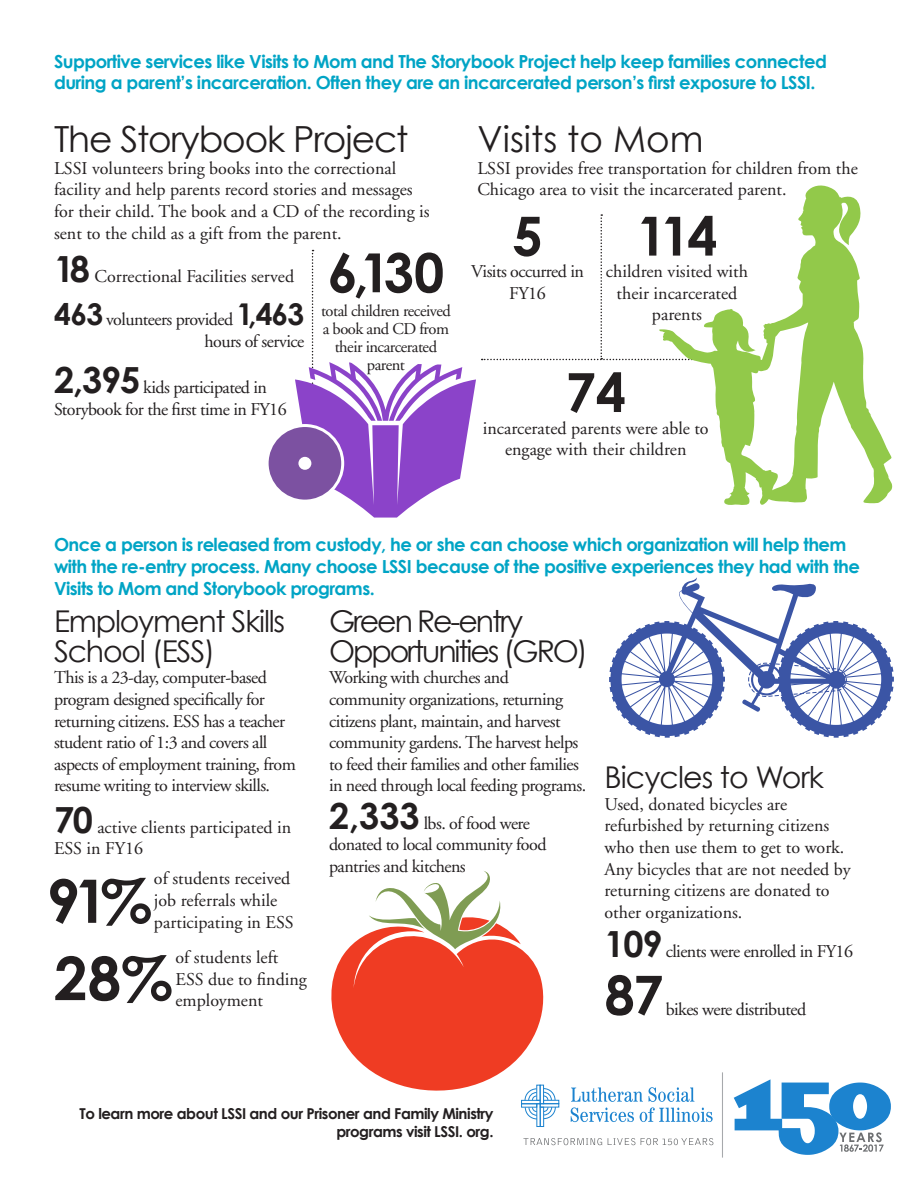
<style>
.page{position:relative;width:918px;height:1188px;background:#fff}
.page>*{position:absolute;margin:0;border:0;box-sizing:border-box;transform-origin:0 0}
.t1{font:700 60px/77.2px "Century Gothic";color:#231f20}
.t2{font:700 54px "Century Gothic";letter-spacing:-.045em;color:#231f20}
.t3{font:36px "Century Gothic";letter-spacing:-.03em;color:#231f20}
.t4{font:36px "Century Gothic";color:#231f20}
.t5{font:30px/30px "Century Gothic";letter-spacing:-.04em;color:#231f20}
.t6{font:30px/30px "Century Gothic";letter-spacing:-.07em;color:#231f20}
.t7{font:18px/21.6px "Adobe Garamond";letter-spacing:-.005em;color:#231f20}
.t8{font:18px/21.6px "Adobe Garamond";letter-spacing:-.03em;color:#231f20}
.t9{font:700 18px/21.6px "Century Gothic";letter-spacing:-.03em;color:#00a4c5}
.t10{font:16.5px/18px "Adobe Garamond";letter-spacing:-.03em;color:#231f20;text-align:center}
.t11{font:700 15px/18px "Century Gothic";letter-spacing:-.03em;color:#231f20;text-align:right}
.s1{font-family:"Century Gothic";font-weight:700;font-size:36px}
.s2{font-family:"Century Gothic";font-weight:700;font-size:30px}
</style>
<div class="page">
<svg style="left:734px;top:1079px;width:157px;height:76px"></svg>
<div style="left:540px;top:1103px;width:19px;height:5px;border:1px solid #1c83cf"></div>
<div style="left:543px;top:1100px;width:16px;height:4px;border:1px solid #1c83cf"></div>
<div style="left:540px;top:1107px;width:4px;height:20px;border:1px solid #1c83cf"></div>
<svg style="left:571px;top:1087px;width:142px;height:35px"></svg>
<svg style="left:523px;top:1138px;width:79px;height:7px"></svg>
<svg style="left:608px;top:1138px;width:27px;height:7px"></svg>
<svg style="left:641px;top:1138px;width:72px;height:7px"></svg>
<hr style="left:722px;top:1072px;width:1px;height:86px;background:#a7a9ac">
<svg style="left:482px;top:214px;width:176px;height:146px"></svg>
<svg style="left:295px;top:250px;width:181px;height:268px"></svg>
<div style="left:267px;top:426px;width:76px;height:75px;background:#7c51a1;border-radius:50%"></div>
<div style="left:266px;top:424px;width:78px;height:79px;border:3px solid #fff;border-radius:50%"></div>
<div style="left:298px;top:457px;width:13px;height:13px;background:#fff;border-radius:50%"></div>
<svg style="left:659px;top:185px;width:233px;height:320px"></svg>
<svg style="left:331px;top:871px;width:225px;height:249px"></svg>
<svg style="left:609px;top:578px;width:285px;height:160px"></svg>
<div style="left:828px;top:671px;width:17px;height:18px;background:#3b55a5;border-radius:50%"></div>
<p class="t9" style="left:54px;top:50px;width:774px">Supportive services like Visits to Mom and The Storybook Project help keep families connected during a parent’s incarceration. Often they are an incarcerated person’s first exposure to LSSI.</p>
<h3 class="t3" style="left:54px;top:117px;width:356px">The Storybook Project</h3>
<p class="t7" style="left:54px;top:158px;width:377px">LSSI volunteers bring books into the correctional facility and help parents record stories and messages for their child. The book and a CD of the recording is sent to the child as a gift from the parent.</p>
<h3 class="t4" style="left:477px;top:117px;width:228px">Visits to Mom</h3>
<p class="t7" style="left:477px;top:158px;width:382px">LSSI provides free transportation for children from the<br>Chicago area to visit the incarcerated parent.</p>
<h2 class="t2" style="left:637px;top:202px;width:82px">114</h2>
<p class="t7" style="left:606px;top:261px;width:144px;text-align:center">children visited with their incarcerated parents</p>
<h2 class="t2" style="left:512px;top:202px;width:32px">5</h2>
<p class="t8" style="left:471px;top:261px;width:114px;text-align:center">Visits occurred in<br>FY16</p>
<h2 class="t2" style="left:328px;top:239px;width:118px">6,130</h2>
<p class="t7" style="left:54px;top:266px;width:242px"><span class="s1">18</span> Correctional Facilities served</p>
<p class="t8" style="left:54px;top:309px;width:252px;text-align:right"><span class="s2">463</span> volunteers provided <span class="s2">1,463 </span>hours of service</p>
<p class="t8" style="left:54px;top:377px;width:234px"><span class="s1">2,395</span> kids participated in<br>Storybook for the first time in FY16</p>
<p class="t10" style="left:321px;top:302px;width:131px">total children received a book and CD from their incarcerated parent</p>
<h2 class="t2" style="left:566px;top:358px;width:62px">74</h2>
<p class="t7" style="left:483px;top:418px;width:227px;text-align:center">incarcerated parents were able to engage with their children</p>
<p class="t9" style="left:54px;top:534px;width:808px">Once a person is released from custody, he or she can choose which organization will help them with the re-entry process. Many choose LSSI because of the positive experiences they had with the<br>Visits to Mom and Storybook programs.</p>
<h3 class="t5" style="left:54px;top:606px;width:233px">Employment Skills<br>School (ESS)</h3>
<p class="t8" style="left:54px;top:667px;width:243px">This is a 23-day, computer-based program designed specifically for returning citizens. ESS has a teacher student ratio of 1:3 and covers all aspects of employment training, from resume writing to interview skills.</p>
<h3 class="t6" style="left:329px;top:606px;width:260px">Green Re-entry<br>Opportunities (GRO)</h3>
<p class="t8" style="left:329px;top:667px;width:259px">Working with churches and community organizations, returning citizens plant, maintain, and harvest community gardens. The harvest helps to feed their families and other families in need through local feeding programs.</p>
<h3 class="t5" style="left:604px;top:762px;width:221px">Bicycles to Work</h3>
<p class="t7" style="left:604px;top:794px;width:248px">Used, donated bicycles are refurbished by returning citizens who then use them to get to work.<br>Any bicycles that are not needed by returning citizens are donated to other organizations.</p>
<p class="t8" style="left:329px;top:813px;width:219px"><span class="s1">2,333</span> lbs. of food were donated to local community food pantries and kitchens</p>
<p class="t7" style="left:54px;top:817px;width:239px"><span class="s1">70</span> active clients participated in<br>ESS in FY16</p>
<h1 class="t1" style="left:46px;top:861px;width:128px">91%<br>28%</h1>
<p class="t7" style="left:154px;top:868px;width:141px">of students received job referrals while participating in ESS</p>
<p class="t7" style="left:176px;top:947px;width:133px">of students left<br>ESS due to finding employment</p>
<p class="t8" style="left:604px;top:941px;width:250px"><span class="s1">109</span> clients were enrolled in FY16</p>
<h2 class="t2" style="left:604px;top:961px;width:60px">87</h2>
<p class="t8" style="left:666px;top:999px;width:142px">bikes were distributed</p>
<p class="t11" style="left:80px;top:1104px;width:415px">To learn more about LSSI and our Prisoner and Family Ministry programs visit LSSI. org.</p>
</div>
